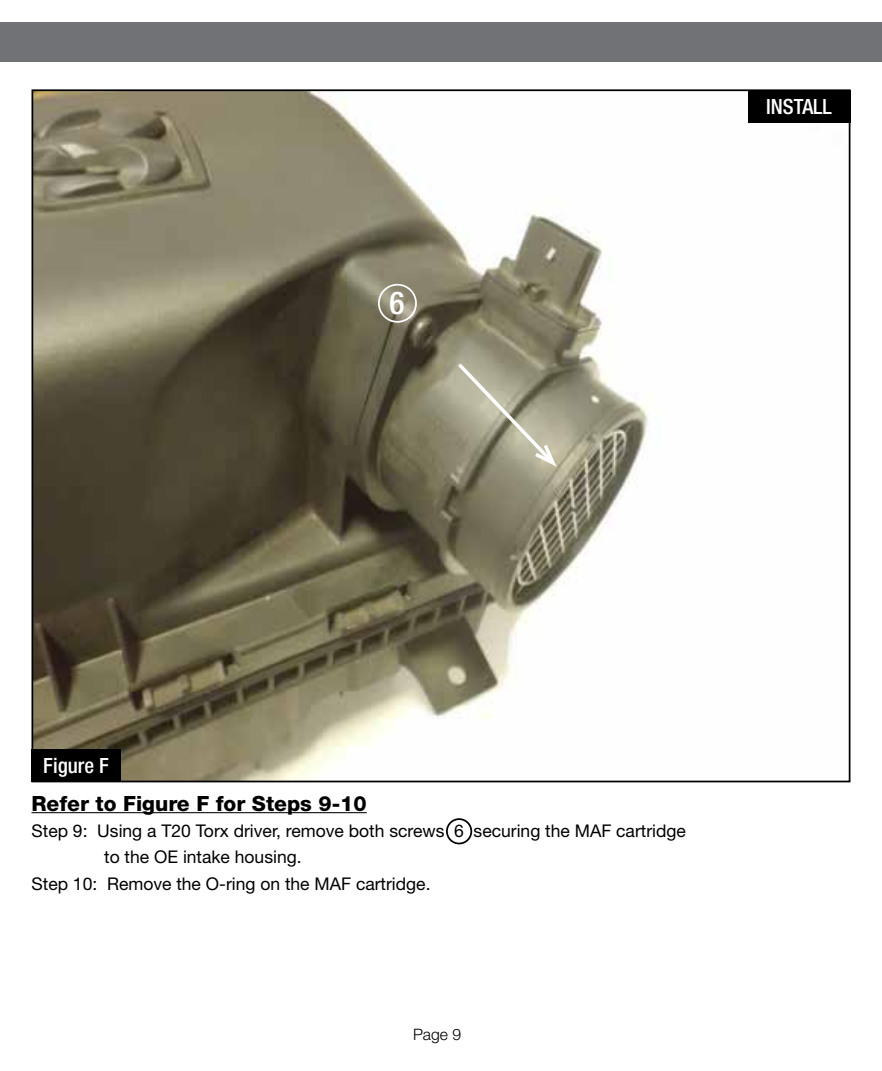
<style>
.page{position:relative;width:882px;height:1071px;background:#fff}
.page>*{position:absolute;margin:0;border:0;box-sizing:border-box;transform-origin:0 0}
.t1{font:500 condensed 31.5px "Helvetica Neue";color:#fff}
.t2{font:800 21px "Helvetica Neue";color:#000}
.t3{font:500 condensed 21px "Helvetica Neue";color:#fff}
.t4{font:17.5px "Helvetica Neue";color:#000}
.t5{font:300 15.75px "Helvetica Neue";color:#000}
</style>
<div class="page">
<div style="left:0;top:23px;width:882px;height:39px;background:#717275"></div>
<hr style="left:32px;top:812px;width:335px;height:1px;background:#000">
<img style="left:35px;top:92px;width:613px;height:687px">
<div style="left:32px;top:749px;width:89px;height:33px;background:#000"></div>
<div style="left:748px;top:90px;width:102px;height:33px;background:#000"></div>
<div style="left:378px;top:284px;width:39px;height:39px;border:2px solid #fff;border-radius:50%"></div>
<div style="left:446px;top:818px;width:26px;height:26px;border:2px solid #000;border-radius:50%"></div>
<svg style="left:454px;top:360px;width:106px;height:110px;background:#a5a38d"></svg>
<h1 class="t1" style="left:390px;top:284px;width:17px">6</h1>
<p class="t3" style="left:766px;top:94px;width:67px">INSTALL</p>
<p class="t3" style="left:43px;top:753px;width:67px">Figure F</p>
<p class="t2" style="left:32px;top:791px;width:337px">Refer to Figure F for Steps 9-10</p>
<p class="t4" style="left:32px;top:820px;width:656px">Step 9: Using a T20 Torx driver, remove both screws 6 securing the MAF cartridge</p>
<p class="t4" style="left:104px;top:847px;width:199px">to the OE intake housing.</p>
<p class="t4" style="left:32px;top:873px;width:401px">Step 10: Remove the O-ring on the MAF cartridge.</p>
<p class="t5" style="left:413px;top:1024px;width:50px">Page 9</p>
</div>
